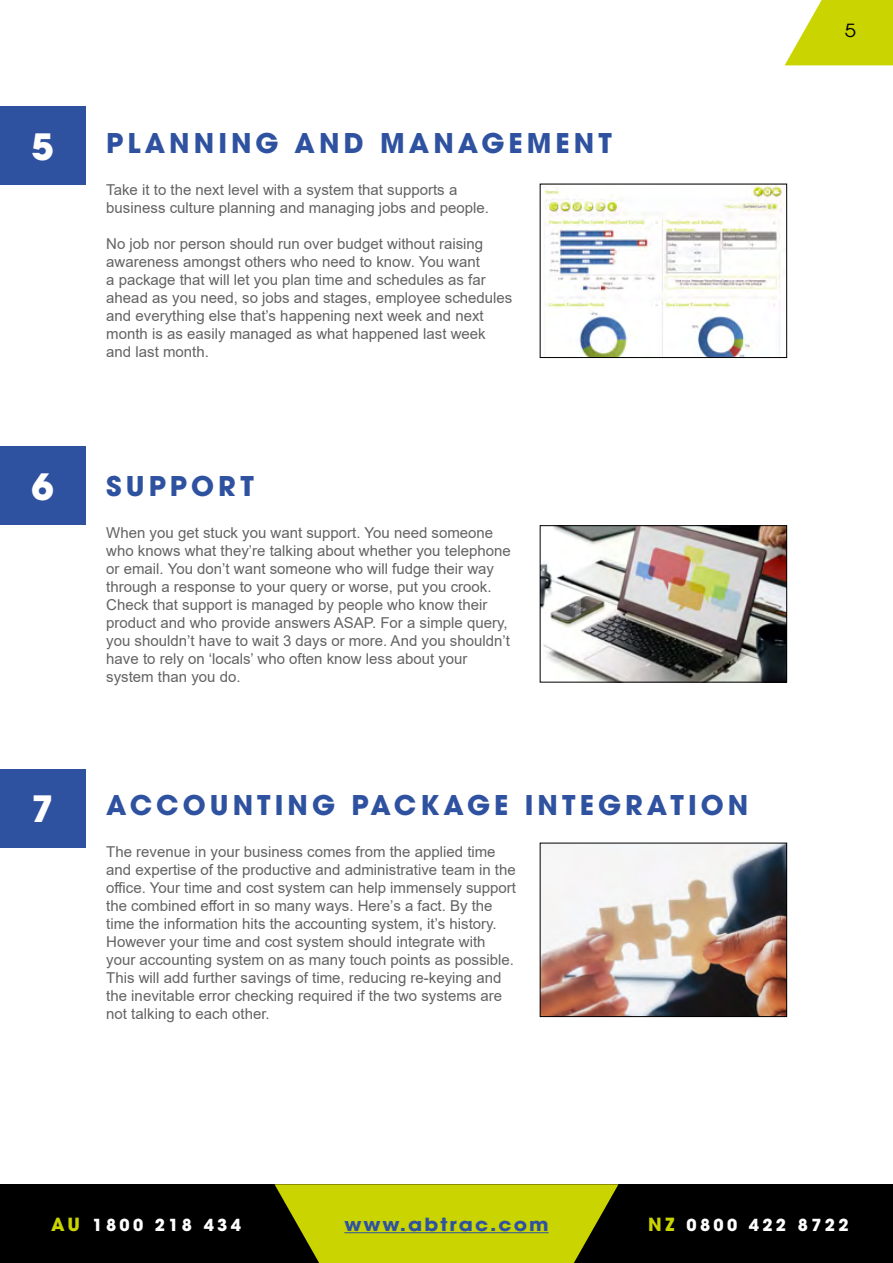
<style>
.page{position:relative;width:893px;height:1263px;background:#fff}
.page>*{position:absolute;margin:0;border:0;box-sizing:border-box;transform-origin:0 0}
.t1{font:700 36px "Avant Garde";color:#fff}
.t2{font:700 27px "Avant Garde";letter-spacing:.15em;color:#2f52a0}
.t3{font:700 18px "Avant Garde";letter-spacing:.1em;color:#2f52a0;scale:1.12 1}
.t4{font:18px "Avant Garde";color:#000;scale:1.12 1}
.t5{font:700 16.5px "Avant Garde";letter-spacing:.2em;color:#fff}
.t6{font:15px/18px "Arial";color:#646363}
.s1{font-size:18px;color:#cad400}
</style>
<div class="page">
<div style="left:1px;top:1184px;width:892px;height:79px;background:#000"></div>
<svg style="left:274px;top:1184px;width:344px;height:79px"></svg>
<hr style="left:344px;top:1232px;width:205px;height:1px;background:#2f52a0">
<svg style="left:785px;top:0;width:108px;height:65px"></svg>
<div style="left:0;top:106px;width:85px;height:79px;background:#2f52a0"></div>
<div style="left:0;top:769px;width:85px;height:79px;background:#2f52a0"></div>
<img style="left:543px;top:186px;width:242px;height:170px">
<div style="left:540px;top:184px;width:247px;height:174px;border:1px solid #000"></div>
<img style="left:542px;top:527px;width:243px;height:153px">
<div style="left:540px;top:525px;width:247px;height:157px;border:1px solid #000"></div>
<img style="left:542px;top:845px;width:243px;height:170px">
<div style="left:540px;top:843px;width:247px;height:174px;border:1px solid #000"></div>
<div style="left:0;top:446px;width:85px;height:79px;background:#2f52a0"></div>
<h1 class="t1" style="left:31px;top:123px;width:24px">5</h1>
<h2 class="t2" style="left:106px;top:125px;width:507px">PLANNING AND MANAGEMENT</h2>
<p class="t6" style="left:106px;top:181px;width:384px">Take it to the next level with a system that supports a business culture planning and managing jobs and people.</p>
<p class="t6" style="left:106px;top:235px;width:408px">No job nor person should run over budget without raising awareness amongst others who need to know. You want<br>a package that will let you plan time and schedules as far ahead as you need, so jobs and stages, employee schedules and everything else that’s happening next week and next month is as easily managed as what happened last week and last month.</p>
<h1 class="t1" style="left:31px;top:463px;width:24px">6</h1>
<h2 class="t2" style="left:106px;top:468px;width:149px">SUPPORT</h2>
<p class="t6" style="left:106px;top:524px;width:406px">When you get stuck you want support. You need someone who knows what they’re talking about whether you telephone or email. You don’t want someone who will fudge their way through a response to your query or worse, put you crook.<br>Check that support is managed by people who know their product and who provide answers ASAP. For a simple query, you shouldn’t have to wait 3 days or more. And you shouldn’t have to rely on ‘locals’ who often know less about your system than you do.</p>
<h1 class="t1" style="left:31px;top:786px;width:24px">7</h1>
<h2 class="t2" style="left:106px;top:788px;width:644px">ACCOUNTING PACKAGE INTEGRATION</h2>
<p class="t6" style="left:106px;top:843px;width:411px">The revenue in your business comes from the applied time and expertise of the productive and administrative team in the office. Your time and cost system can help immensely support the combined effort in so many ways. Here’s a fact. By the time the information hits the accounting system, it’s history.<br>However your time and cost system should integrate with your accounting system on as many touch points as possible.<br>This will add further savings of time, reducing re-keying and the inevitable error checking required if the two systems are not talking to each other.</p>
<p class="t4" style="left:845px;top:20px;width:11px">5</p>
<p class="t5" style="left:51px;top:1214px;width:191px"><span class="s1">AU</span> 1800 218 434</p>
<p class="t3" style="left:344px;top:1212px;width:184px">www.abtrac.com</p>
<p class="t5" style="left:648px;top:1214px;width:202px"><span class="s1">NZ</span> 0800 422 8722</p>
</div>
